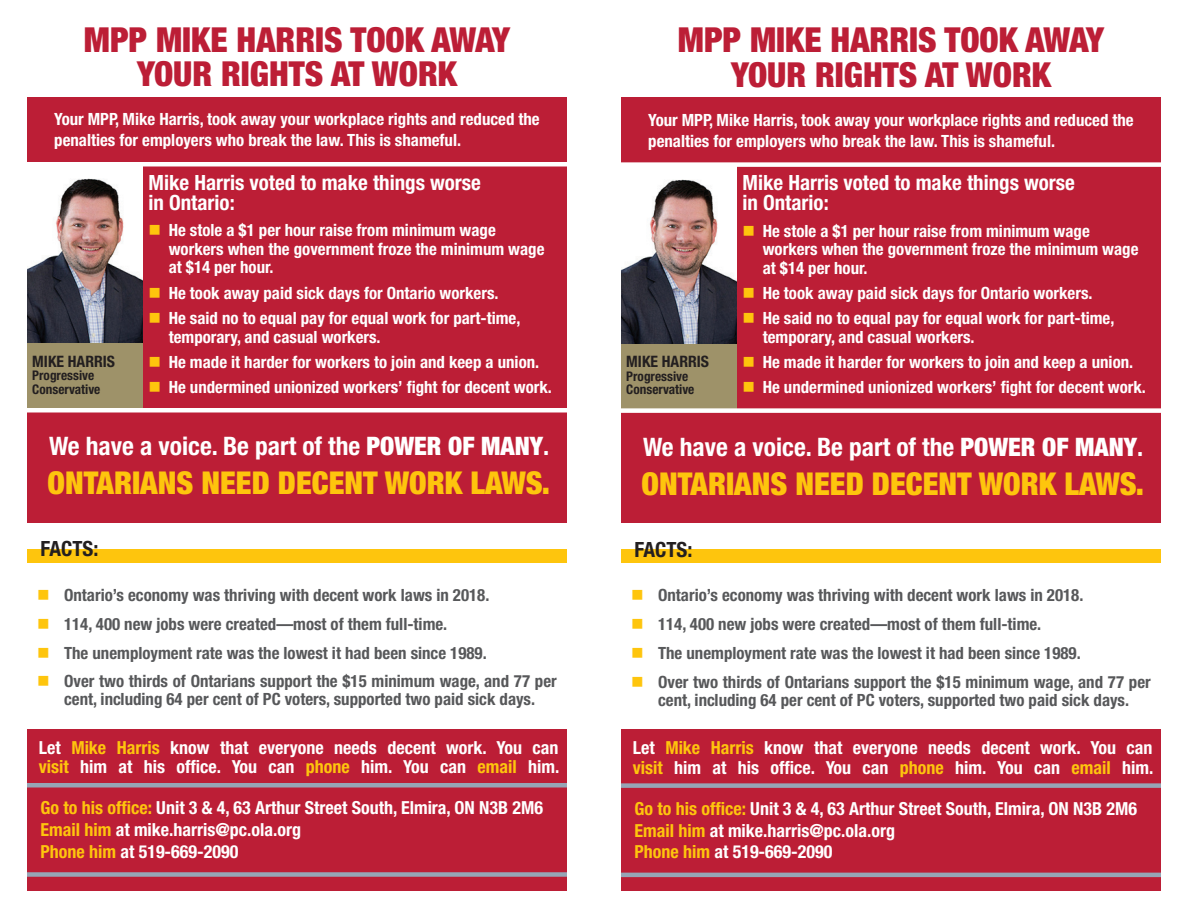
<style>
.page{position:relative;width:1188px;height:918px;background:#fff}
.page>*{position:absolute;margin:0;border:0;box-sizing:border-box;transform-origin:0 0}
.t1{font:900 condensed 34.5px/34.5px "Helvetica Neue LT Std";color:#bc1e36;text-align:center}
.t2{font:900 condensed 31.5px "Helvetica Neue LT Std";color:#fec50d}
.t3{font:700 condensed 25.5px "Helvetica Neue LT Std";color:#fff}
.t4{font:700 condensed 21px/20.1px "Helvetica Neue LT Std";color:#fff}
.t5{font:700 condensed 21px "Helvetica Neue LT Std";color:#231f20}
.t6{font:700 condensed 18px/21.9px "Helvetica Neue LT Std";color:#fff}
.t7{font:700 condensed 16.8px/18.6px "Helvetica Neue LT Std";color:#fff}
.t8{font:700 condensed 16.8px/18px "Helvetica Neue LT Std";color:#57585a;text-align:center}
.t9{font:700 condensed 15.75px "Helvetica Neue LT Std";color:#231f20}
.t10{font:700 condensed 13.35px/13.5px "Helvetica Neue LT Std";color:#231f20}
.s1{color:#fec50d}
.s2{font-weight:900}
</style>
<div class="page">
<div style="left:27px;top:97px;width:540px;height:425px;background:#bc1e36"></div>
<div style="left:27px;top:729px;width:540px;height:162px;background:#bc1e36"></div>
<div style="left:27px;top:549px;width:540px;height:13px;background:#fec50d"></div>
<img style="left:27px;top:166px;width:115px;height:178px">
<div style="left:27px;top:344px;width:115px;height:64px;background:#9e9269"></div>
<div style="left:27px;top:783px;width:540px;height:5px;background:#96a5b6"></div>
<div style="left:27px;top:872px;width:540px;height:5px;background:#96a5b6"></div>
<hr style="left:0;top:162px;width:594px;height:4px;background:#fff">
<hr style="left:0;top:408px;width:594px;height:4px;background:#fff">
<div style="left:621px;top:98px;width:540px;height:425px;background:#bc1e36"></div>
<div style="left:621px;top:729px;width:540px;height:162px;background:#bc1e36"></div>
<div style="left:621px;top:549px;width:540px;height:14px;background:#fec50d"></div>
<img style="left:621px;top:167px;width:115px;height:177px">
<div style="left:621px;top:344px;width:115px;height:64px;background:#9e9269"></div>
<div style="left:621px;top:783px;width:540px;height:5px;background:#96a5b6"></div>
<hr style="left:621px;top:873px;width:540px;height:4px;background:#96a5b6">
<div style="left:594px;top:162px;width:594px;height:5px;background:#fff"></div>
<div style="left:594px;top:408px;width:594px;height:5px;background:#fff"></div>
<p class="t1" style="left:84px;top:22px;width:428px">MPP MIKE HARRIS TOOK AWAY<br>YOUR RIGHTS AT WORK</p>
<p class="t7" style="left:54px;top:109px;width:487px;line-height:21px">Your MPP, Mike Harris, took away your workplace rights and reduced the penalties for employers who break the law. This is shameful.</p>
<p class="t9" style="left:32px;top:352px;width:84px">MIKE HARRIS</p>
<p class="t10" style="left:32px;top:369px;width:70px">Progressive<br>Conservative</p>
<p class="t4" style="left:148px;top:172px;width:334px">Mike Harris voted to make things worse in Ontario:</p>
<p class="t7" style="left:169px;top:221px;width:377px;text-indent:-20px"><span class="s1">■</span> He stole a $1 per hour raise from minimum wage workers when the government froze the minimum wage at $14 per hour.</p>
<p class="t7" style="left:148px;top:283px;width:352px"><span class="s1">■</span> He took away paid sick days for Ontario workers.</p>
<p class="t7" style="left:169px;top:308px;width:353px;text-indent:-20px"><span class="s1">■</span> He said no to equal pay for equal work for part-time, temporary, and casual workers.</p>
<p class="t7" style="left:148px;top:352px;width:392px"><span class="s1">■</span> He made it harder for workers to join and keep a union.</p>
<p class="t7" style="left:148px;top:378px;width:405px"><span class="s1">■</span> He undermined unionized workers’ fight for decent work.</p>
<p class="t3" style="left:49px;top:431px;width:502px">We have a voice. Be part of the <span class="s2">POWER OF MANY</span>.</p>
<p class="t2" style="left:48px;top:464px;width:504px">ONTARIANS NEED DECENT WORK LAWS.</p>
<p class="t5" style="left:40px;top:536px;width:59px">FACTS:</p>
<p class="t8" style="left:37px;top:586px;width:454px"><span class="s1">■</span> Ontario’s economy was thriving with decent work laws in 2018.</p>
<p class="t8" style="left:37px;top:615px;width:412px"><span class="s1">■</span> 114, 400 new jobs were created—most of them full-time.</p>
<p class="t8" style="left:37px;top:643px;width:451px"><span class="s1">■</span> The unemployment rate was the lowest it had been since 1989.</p>
<p class="t8" style="left:37px;top:672px;width:521px"><span class="s1">■</span> Over two thirds of Ontarians support the $15 minimum wage, and 77 per cent, including 64 per cent of PC voters, supported two paid sick days.</p>
<p class="t6" style="left:39px;top:737px;width:522px;line-height:19.5px">Let <span class="s1">Mike Harris</span> know that everyone needs decent work. You can <span class="s1">visit</span> him at his office. You can <span class="s1">phone</span> him. You can <span class="s1">email</span> him.</p>
<p class="t6" style="left:40px;top:797px;width:504px"><span class="s1">Go to his office:</span> Unit 3 &amp; 4, 63 Arthur Street South, Elmira, ON N3B 2M6<br><span class="s1">Email him</span> at mike.harris@pc.ola.org<br><span class="s1">Phone him</span> at 519-669-2090</p>
<p class="t1" style="left:678px;top:22px;width:428px">MPP MIKE HARRIS TOOK AWAY<br>YOUR RIGHTS AT WORK</p>
<p class="t7" style="left:648px;top:109px;width:487px;line-height:21px">Your MPP, Mike Harris, took away your workplace rights and reduced the penalties for employers who break the law. This is shameful.</p>
<p class="t9" style="left:626px;top:352px;width:84px">MIKE HARRIS</p>
<p class="t10" style="left:626px;top:369px;width:70px">Progressive<br>Conservative</p>
<p class="t4" style="left:742px;top:172px;width:334px">Mike Harris voted to make things worse in Ontario:</p>
<p class="t7" style="left:763px;top:221px;width:377px;text-indent:-20px"><span class="s1">■</span> He stole a $1 per hour raise from minimum wage workers when the government froze the minimum wage at $14 per hour.</p>
<p class="t7" style="left:742px;top:284px;width:352px"><span class="s1">■</span> He took away paid sick days for Ontario workers.</p>
<p class="t7" style="left:763px;top:309px;width:353px;text-indent:-20px"><span class="s1">■</span> He said no to equal pay for equal work for part-time, temporary, and casual workers.</p>
<p class="t7" style="left:742px;top:353px;width:392px"><span class="s1">■</span> He made it harder for workers to join and keep a union.</p>
<p class="t7" style="left:742px;top:378px;width:405px"><span class="s1">■</span> He undermined unionized workers’ fight for decent work.</p>
<p class="t3" style="left:643px;top:431px;width:502px">We have a voice. Be part of the <span class="s2">POWER OF MANY</span>.</p>
<p class="t2" style="left:642px;top:464px;width:504px">ONTARIANS NEED DECENT WORK LAWS.</p>
<p class="t5" style="left:634px;top:537px;width:59px">FACTS:</p>
<p class="t8" style="left:631px;top:586px;width:454px"><span class="s1">■</span> Ontario’s economy was thriving with decent work laws in 2018.</p>
<p class="t8" style="left:631px;top:615px;width:412px"><span class="s1">■</span> 114, 400 new jobs were created—most of them full-time.</p>
<p class="t8" style="left:631px;top:644px;width:451px"><span class="s1">■</span> The unemployment rate was the lowest it had been since 1989.</p>
<p class="t8" style="left:631px;top:673px;width:521px"><span class="s1">■</span> Over two thirds of Ontarians support the $15 minimum wage, and 77 per cent, including 64 per cent of PC voters, supported two paid sick days.</p>
<p class="t6" style="left:633px;top:738px;width:522px;line-height:19.5px">Let <span class="s1">Mike Harris</span> know that everyone needs decent work. You can <span class="s1">visit</span> him at his office. You can <span class="s1">phone</span> him. You can <span class="s1">email</span> him.</p>
<p class="t6" style="left:634px;top:797px;width:504px"><span class="s1">Go to his office:</span> Unit 3 &amp; 4, 63 Arthur Street South, Elmira, ON N3B 2M6<br><span class="s1">Email him</span> at mike.harris@pc.ola.org<br><span class="s1">Phone him</span> at 519-669-2090</p>
</div>
